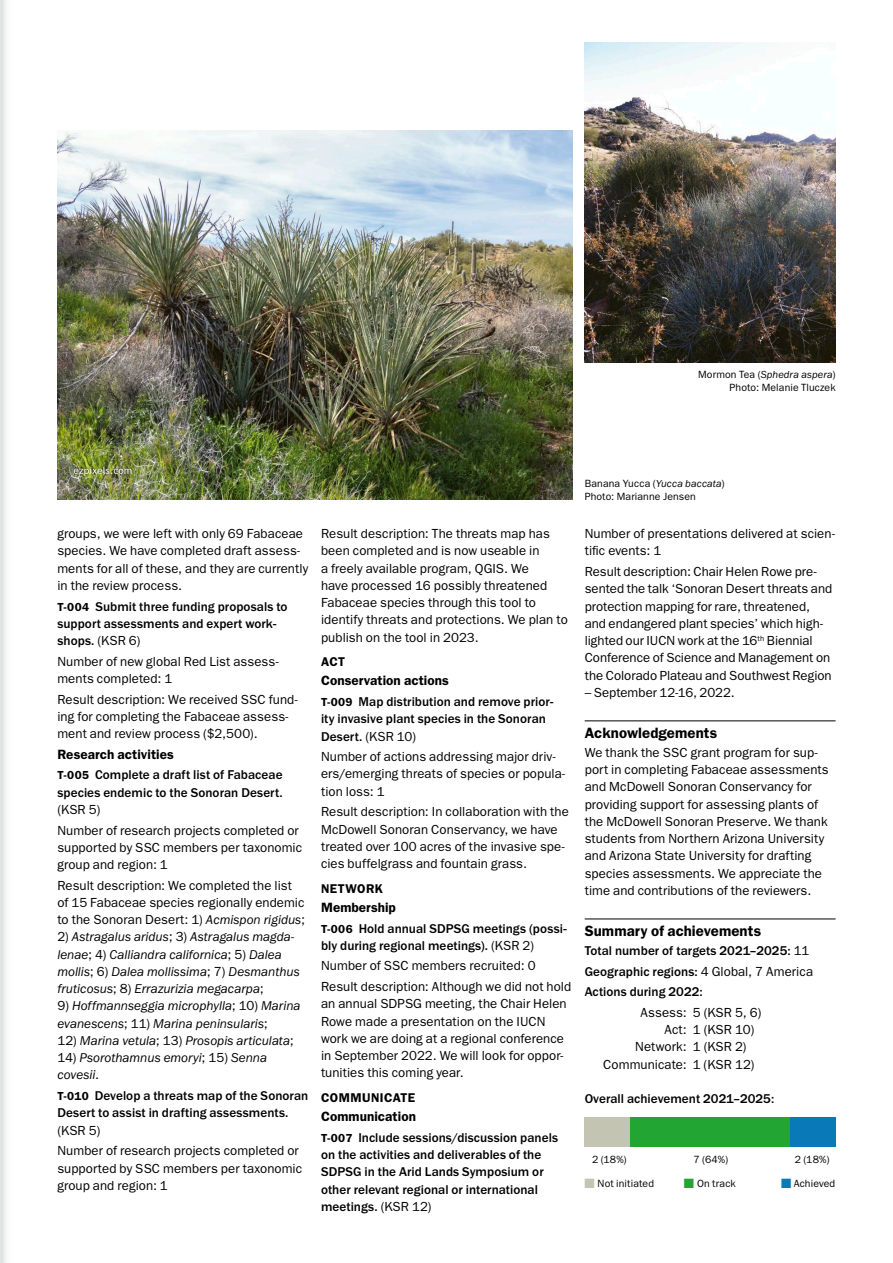
<style>
.page{position:relative;width:893px;height:1263px;background:#fff}
.page>*{position:absolute;margin:0;border:0;box-sizing:border-box;transform-origin:0 0}
.t1{font:600 15px "ITC Franklin Gothic Std";letter-spacing:.005em;color:#000}
.t2{font:600 13.5px "ITC Franklin Gothic Std";letter-spacing:.005em;color:#000}
.t3{font:13.2px/17.2px "ITC Franklin Gothic Std";letter-spacing:.005em;color:#000}
.t4{font:500 13.2px/17.2px "ITC Franklin Gothic Std";letter-spacing:.005em;color:#000}
.t5{font:italic 13.2px/17.2px "ITC Franklin Gothic Std";color:#000}
.t6{font:600 12.75px "ITC Franklin Gothic Std";letter-spacing:.035em;color:#000}
.t7{font:10.5px/12.8px "ITC Franklin Gothic Std";letter-spacing:.01em;color:#000;text-align:right}
.s1{font-style:italic}
.s2{font-weight:600;font-size:11.7px}
.s3{font-weight:400}
.s4{font-style:normal}
.s5{color:#c4c4b3}
.s6{color:#22a533}
.s7{color:#0a79b8}
</style>
<div class="page">
<svg style="left:0;top:0;width:6px;height:1263px"></svg>
<hr style="left:585px;top:721px;width:251px;height:1px;background:#000">
<hr style="left:585px;top:919px;width:251px;height:1px;background:#000">
<div style="left:597px;top:1117px;width:222px;height:30px;background:#22a533"></div>
<div style="left:584px;top:1117px;width:46px;height:30px;background:#c4c4b3"></div>
<div style="left:790px;top:1117px;width:45px;height:30px;background:#0a79b8"></div>
<img style="left:57px;top:131px;width:515px;height:369px">
<img style="left:585px;top:43px;width:251px;height:319px">
<p class="t7" style="left:698px;top:368px;width:139px">Mormon Tea (<span class="s1">Sphedra aspera</span>)<br>Photo: Melanie Tluczek</p>
<p class="t3" style="left:57px;top:525px;width:252px">groups, we were left with only 69 Fabaceae species. We have completed draft assess&shy;ments for all of these, and they are currently in the review process.</p>
<p class="t4" style="left:57px;top:598px;width:232px"><span class="s2">T-004</span> Submit three funding proposals to support assessments and expert work&shy;shops. <span class="s3">(KSR 6)</span></p>
<p class="t3" style="left:57px;top:653px;width:223px">Number of new global Red List assess&shy;ments completed: 1</p>
<p class="t3" style="left:57px;top:690px;width:242px">Result description: We received SSC fund&shy;ing for completing the Fabaceae assess&shy;ment and review process ($2,500).</p>
<p class="t2" style="left:57px;top:746px;width:118px">Research activities</p>
<p class="t4" style="left:57px;top:766px;width:227px"><span class="s2">T-005</span> Complete a draft list of Fabaceae species endemic to the Sonoran Desert.</p>
<p class="t3" style="left:57px;top:799px;width:243px;line-height:20.7px">(KSR 5)<br>Number of research projects completed or</p>
<p class="t3" style="left:57px;top:839px;width:246px">supported by SSC members per taxonomic group and region: 1</p>
<p class="t3" style="left:57px;top:877px;width:249px">Result description: We completed the list of 15 Fabaceae species regionally endemic to the Sonoran Desert: 1) <span class="s1">Acmispon rigidus</span>;</p>
<p class="t5" style="left:57px;top:929px;width:244px"><span class="s4">2)</span> Astragalus aridus<span class="s4">; 3)</span> Astragalus magda&shy;lenae<span class="s4">; 4)</span> Calliandra californica<span class="s4">; 5)</span> Dalea mollis<span class="s4">; 6)</span> Dalea mollissima<span class="s4">; 7)</span> Desmanthus fruticosus<span class="s4">; 8)</span> Errazurizia megacarpa<span class="s4">;</span></p>
<p class="t5" style="left:57px;top:998px;width:245px"><span class="s4">9)</span> Hoffmannseggia microphylla<span class="s4">; 10)</span> Marina evanescens<span class="s4">; 11)</span> Marina peninsularis<span class="s4">;</span></p>
<p class="t5" style="left:57px;top:1032px;width:238px"><span class="s4">12)</span> Marina vetula<span class="s4">; 13)</span> Prosopis articulata<span class="s4">;</span></p>
<p class="t5" style="left:57px;top:1049px;width:211px"><span class="s4">14)</span> Psorothamnus emoryi<span class="s4">; 15)</span> Senna covesii<span class="s4">.</span></p>
<p class="t4" style="left:57px;top:1087px;width:252px"><span class="s2">T-010</span> Develop a threats map of the Sonoran<br>Desert to assist in drafting assessments.</p>
<p class="t3" style="left:57px;top:1120px;width:243px;line-height:20.7px">(KSR 5)<br>Number of research projects completed or</p>
<p class="t3" style="left:57px;top:1159px;width:246px">supported by SSC members per taxonomic group and region: 1</p>
<p class="t3" style="left:321px;top:525px;width:248px">Result description: The threats map has been completed and is now useable in<br>a freely available program, QGIS. We<br>have processed 16 possibly threatened Fabaceae species through this tool to identify threats and protections. We plan to publish on the tool in 2023.</p>
<p class="t6" style="left:321px;top:654px;width:26px">ACT</p>
<p class="t2" style="left:321px;top:673px;width:129px">Conservation actions</p>
<p class="t4" style="left:321px;top:693px;width:234px"><span class="s2">T-009</span> Map distribution and remove prior&shy;ity invasive plant species in the Sonoran<br>Desert. <span class="s3">(KSR 10)</span></p>
<p class="t3" style="left:321px;top:748px;width:246px">Number of actions addressing major driv&shy;ers/emerging threats of species or popula&shy;tion loss: 1</p>
<p class="t3" style="left:321px;top:803px;width:249px">Result description: In collaboration with the McDowell Sonoran Conservancy, we have treated over 100 acres of the invasive spe&shy;cies buffelgrass and fountain grass.</p>
<p class="t6" style="left:321px;top:880px;width:64px">NETWORK</p>
<p class="t2" style="left:321px;top:899px;width:76px">Membership</p>
<p class="t4" style="left:321px;top:920px;width:247px"><span class="s2">T-006</span> Hold annual SDPSG meetings (possi&shy;bly during regional meetings). <span class="s3">(KSR 2)</span></p>
<p class="t3" style="left:321px;top:956px;width:252px;line-height:20.7px">Number of SSC members recruited: 0<br>Result description: Although we did not hold</p>
<p class="t3" style="left:321px;top:995px;width:247px">an annual SDPSG meeting, the Chair Helen Rowe made a presentation on the IUCN work we are doing at a regional conference in September 2022. We will look for oppor&shy;tunities this coming year.</p>
<p class="t6" style="left:321px;top:1090px;width:96px">COMMUNICATE</p>
<p class="t2" style="left:321px;top:1108px;width:96px">Communication</p>
<p class="t4" style="left:321px;top:1129px;width:239px"><span class="s2">T-007</span> Include sessions/discussion panels on the activities and deliverables of the SDPSG in the Arid Lands Symposium or other relevant regional or international meetings. <span class="s3">(KSR 12)</span></p>
<p class="t7" style="left:585px;top:477px;width:141px;text-align:left">Banana Yucca (<span class="s1">Yucca baccata</span>)<br>Photo: Marianne Jensen</p>
<p class="t3" style="left:585px;top:525px;width:252px">Number of presentations delivered at scien&shy;tific events: 1</p>
<p class="t3" style="left:585px;top:563px;width:249px">Result description: Chair Helen Rowe pre&shy;sented the talk ‘Sonoran Desert threats and protection mapping for rare, threatened, and endangered plant species’ which high&shy;lighted our IUCN work at the 16<sup>th</sup> Biennial Conference of Science and Management on the Colorado Plateau and Southwest Region</p>
<p class="t3" style="left:585px;top:684px;width:152px">– September 12-16, 2022.</p>
<p class="t1" style="left:585px;top:724px;width:134px">Acknowledgements</p>
<p class="t3" style="left:585px;top:744px;width:246px">We thank the SSC grant program for sup&shy;port in completing Fabaceae assessments and McDowell Sonoran Conservancy for providing support for assessing plants of the McDowell Sonoran Preserve. We thank students from Northern Arizona University and Arizona State University for drafting species assessments. We appreciate the time and contributions of the reviewers.</p>
<p class="t1" style="left:585px;top:922px;width:178px">Summary of achievements</p>
<p class="t4" style="left:585px;top:940px;width:230px;line-height:20.7px">Total number of targets 2021–2025: <span class="s3">11<br></span>Geographic regions: <span class="s3">4 Global, 7 America<br></span>Actions during 2022:</p>
<p class="t3" style="left:641px;top:1004px;width:122px">Assess: 5 (KSR 5, 6)</p>
<p class="t3" style="left:665px;top:1021px;width:91px">Act: 1 (KSR 10)</p>
<p class="t3" style="left:635px;top:1038px;width:113px">Network: 1 (KSR 2)</p>
<p class="t3" style="left:603px;top:1056px;width:153px">Communicate: 1 (KSR 12)</p>
<p class="t4" style="left:585px;top:1090px;width:191px">Overall achievement 2021–2025:</p>
<p class="t7" style="left:592px;top:1153px;width:36px">2 (18%)</p>
<p class="t7" style="left:693px;top:1153px;width:36px">7 (64%)</p>
<p class="t7" style="left:795px;top:1153px;width:36px">2 (18%)</p>
<p class="t7" style="left:584px;top:1177px;width:71px"><span class="s5">■</span> Not initiated</p>
<p class="t7" style="left:684px;top:1177px;width:53px"><span class="s6">■</span> On track</p>
<p class="t7" style="left:781px;top:1177px;width:56px"><span class="s7">■</span> Achieved</p>
</div>
